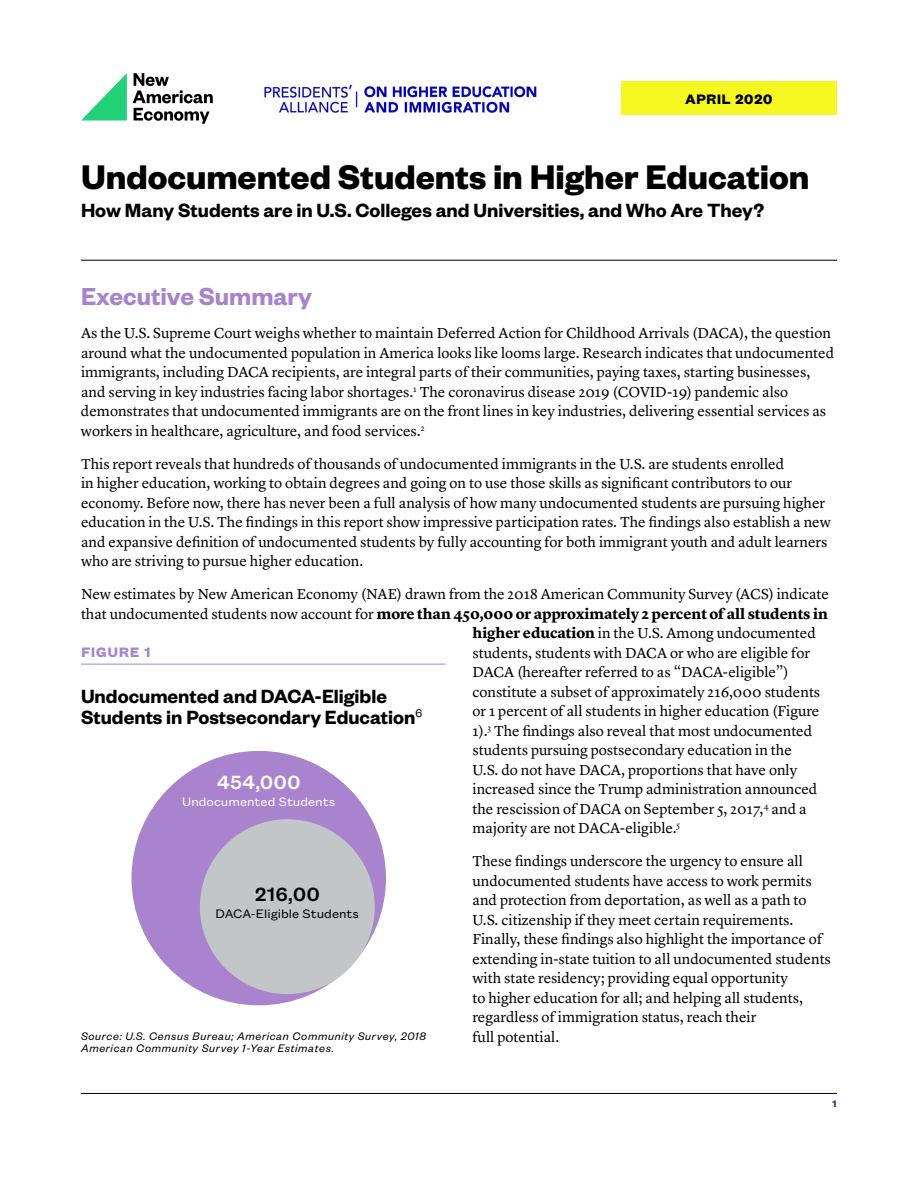
<style>
.page{position:relative;width:918px;height:1188px;background:#fff}
.page>*{position:absolute;margin:0;border:0;box-sizing:border-box;transform-origin:0 0}
.t1{font:700 37.5px "Founders Grotesk";color:#000}
.t2{font:600 27px "Founders Grotesk";color:#a882cc}
.t3{font:600 21px/21px "Founders Grotesk";color:#000}
.t4{font:500 21px "Founders Grotesk Text";color:#fff}
.t5{font:500 21px "Founders Grotesk Text";color:#000}
.t6{font:15px/19.5px "Lyon Text";color:#000}
.t7{font:700 15px "Lyon Text";color:#000}
.t8{font:700 15px "Founders Grotesk Text";letter-spacing:.015em;color:#000}
.t9{font:700 15px "Founders Grotesk Text";letter-spacing:.025em;color:#a882cc}
.t10{font:13.5px "Founders Grotesk Text";color:#000}
.t11{font:13.5px "Founders Grotesk Text";color:#fff}
.t12{font:italic 12px/12px "Founders Grotesk";letter-spacing:.06em;color:#000}
.t13{font:700 10.5px "Founders Grotesk Text";color:#38387d}
.s1{font-weight:400}
.s2{font-weight:700}
</style>
<div class="page">
<hr style="left:81px;top:1093px;width:756px;height:1px;background:#000">
<img style="left:264px;top:84px;width:273px;height:32px">
<div style="left:621px;top:82px;width:216px;height:33px;background:#f5f721"></div>
<hr style="left:81px;top:260px;width:756px;height:1px;background:#000">
<svg style="left:133px;top:73px;width:80px;height:51px"></svg>
<svg style="left:81px;top:73px;width:46px;height:47px"></svg>
<hr style="left:81px;top:664px;width:365px;height:1px;background:#a882cc">
<div style="left:132px;top:751px;width:254px;height:254px;background:#a983cd;border-radius:50%"></div>
<div style="left:200px;top:819px;width:175px;height:175px;background:#c2c6c8;border-radius:50%"></div>
<p class="t8" style="left:685px;top:89px;width:89px">APRIL 2020</p>
<h1 class="t1" style="left:81px;top:153px;width:730px">Undocumented Students in Higher Education</h1>
<h3 class="t3" style="left:81px;top:199px;width:685px">How Many Students are in U.S. Colleges and Universities, and Who Are They?</h3>
<h2 class="t2" style="left:81px;top:280px;width:233px">Executive Summary</h2>
<p class="t6" style="left:81px;top:322px;width:755px">As the U.S. Supreme Court weighs whether to maintain Deferred Action for Childhood Arrivals (DACA), the question around what the undocumented population in America looks like looms large. Research indicates that undocumented immigrants, including DACA recipients, are integral parts of their communities, paying taxes, starting businesses, and serving in key industries facing labor shortages.<sup>1</sup> The coronavirus disease 2019 (COVID-19) pandemic also demonstrates that undocumented immigrants are on the front lines in key industries, delivering essential services as workers in healthcare, agriculture, and food services.<sup>2</sup></p>
<p class="t6" style="left:81px;top:453px;width:751px">This report reveals that hundreds of thousands of undocumented immigrants in the U.S. are students enrolled<br>in higher education, working to obtain degrees and going on to use those skills as significant contributors to our economy. Before now, there has never been a full analysis of how many undocumented students are pursuing higher education in the U.S. The findings in this report show impressive participation rates. The findings also establish a new and expansive definition of undocumented students by fully accounting for both immigrant youth and adult learners who are striving to pursue higher education.</p>
<p class="t6" style="left:81px;top:583px;width:750px">New estimates by New American Economy (NAE) drawn from the 2018 American Community Survey (ACS) indicate</p>
<p class="t7" style="left:81px;top:602px;width:748px"><span class="s1">that undocumented students now account for</span> more than 450,000 or approximately 2 percent of all students in</p>
<p class="t6" style="left:472px;top:622px;width:345px"><span class="s2">higher education</span> in the U.S. Among undocumented</p>
<p class="t6" style="left:472px;top:642px;width:339px">students, students with DACA or who are eligible for</p>
<p class="t6" style="left:472px;top:661px;width:318px">DACA (hereafter referred to as “DACA-eligible”)</p>
<p class="t6" style="left:472px;top:681px;width:349px">constitute a subset of approximately 216,000 students</p>
<p class="t6" style="left:472px;top:700px;width:348px">or 1 percent of all students in higher education (Figure</p>
<p class="t6" style="left:472px;top:720px;width:341px">1).<sup>3</sup> The findings also reveal that most undocumented</p>
<p class="t6" style="left:472px;top:739px;width:321px">students pursuing postsecondary education in the</p>
<p class="t6" style="left:472px;top:759px;width:326px">U.S. do not have DACA, proportions that have only</p>
<p class="t6" style="left:472px;top:778px;width:346px">increased since the Trump administration announced</p>
<p class="t6" style="left:472px;top:798px;width:336px">the rescission of DACA on September 5, 2017,<sup>4</sup> and a</p>
<p class="t6" style="left:472px;top:817px;width:209px">majority are not DACA-eligible.<sup>5</sup></p>
<p class="t6" style="left:472px;top:850px;width:360px">These findings underscore the urgency to ensure all undocumented students have access to work permits and protection from deportation, as well as a path to U.S. citizenship if they meet certain requirements.<br>Finally, these findings also highlight the importance of extending in-state tuition to all undocumented students with state residency; providing equal opportunity<br>to higher education for all; and helping all students, regardless of immigration status, reach their<br>full potential.</p>
<p class="t9" style="left:81px;top:642px;width:72px">FIGURE 1</p>
<h3 class="t3" style="left:81px;top:685px;width:343px">Undocumented and DACA-Eligible<br>Students in Postsecondary Education<sup>6</sup></h3>
<h3 class="t4" style="left:217px;top:768px;width:85px">454,000</h3>
<p class="t11" style="left:182px;top:792px;width:155px">Undocumented Students</p>
<h3 class="t5" style="left:255px;top:880px;width:67px">216,00</h3>
<p class="t10" style="left:215px;top:904px;width:145px">DACA-Eligible Students</p>
<p class="t12" style="left:81px;top:1029px;width:346px">Source: U.S. Census Bureau; American Community Survey, 2018<br>American Community Survey 1-Year Estimates.</p>
<p class="t13" style="left:832px;top:1096px;width:6px">1</p>
</div>
